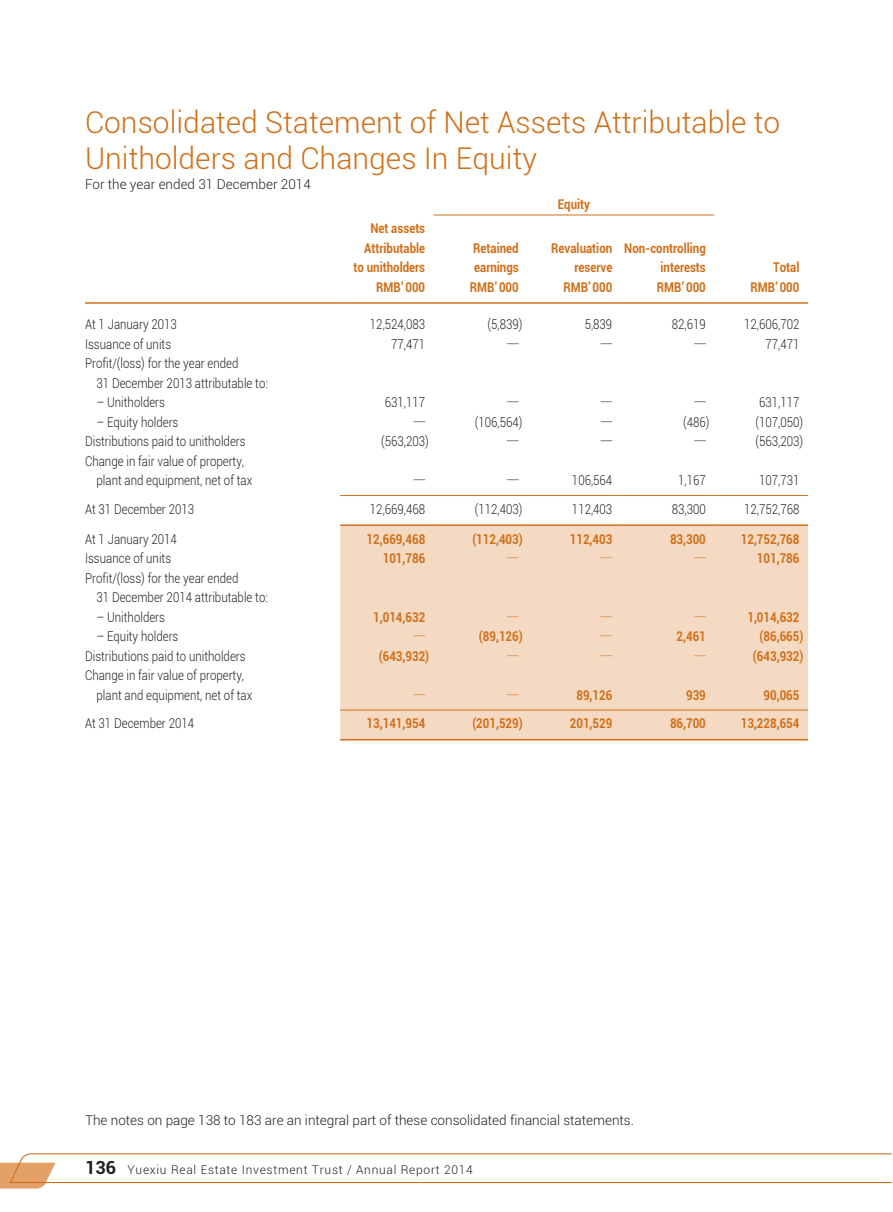
<style>
.page{position:relative;width:893px;height:1212px;background:#fff}
.page>*{position:absolute;margin:0;border:0;box-sizing:border-box;transform-origin:0 0}
.t1{font:300 30px/36px "Roboto";color:#d06f18}
._1__內文{font:300 13.5px "Roboto";color:#231f20;scale:.85 1}
._1__內文-2{font:700 13.5px "Roboto";color:#d06f18;scale:.85 1}
._1__內文-3{font:300 13.5px "Roboto";color:#231f20}
._1__內文-4{font:300 13.5px "M Hei HK";color:#231f20;scale:.85 1}
._1__內文-5{font:700 13.5px "M Hei HK";color:#d06f18;scale:.85 1}
.t2{font:300 12px "Roboto";letter-spacing:.06em;color:#231f20}
.s1{font-weight:700;font-size:18px}
</style>
<div class="page">
<svg style="left:0;top:1153px;width:892px;height:35px"></svg>
<div style="left:340px;top:526px;width:468px;height:213px;background:#f5dac3"></div>
<hr style="left:434px;top:215px;width:280px;height:1px;background:#d06f18">
<hr style="left:85px;top:302px;width:255px;height:2px;background:#d06f18">
<hr style="left:340px;top:302px;width:94px;height:2px;background:#d06f18">
<hr style="left:434px;top:302px;width:93px;height:2px;background:#d06f18">
<hr style="left:527px;top:302px;width:94px;height:2px;background:#d06f18">
<hr style="left:621px;top:302px;width:93px;height:2px;background:#d06f18">
<hr style="left:714px;top:302px;width:94px;height:2px;background:#d06f18">
<hr style="left:340px;top:495px;width:94px;height:1px;background:#d06f18">
<hr style="left:434px;top:495px;width:93px;height:1px;background:#d06f18">
<hr style="left:527px;top:495px;width:94px;height:1px;background:#d06f18">
<hr style="left:621px;top:495px;width:93px;height:1px;background:#d06f18">
<hr style="left:714px;top:495px;width:94px;height:1px;background:#d06f18">
<hr style="left:340px;top:524px;width:94px;height:2px;background:#d06f18">
<hr style="left:434px;top:524px;width:93px;height:2px;background:#d06f18">
<hr style="left:527px;top:524px;width:94px;height:2px;background:#d06f18">
<hr style="left:621px;top:524px;width:93px;height:2px;background:#d06f18">
<hr style="left:714px;top:524px;width:94px;height:2px;background:#d06f18">
<hr style="left:340px;top:710px;width:94px;height:1px;background:#d06f18">
<hr style="left:434px;top:710px;width:93px;height:1px;background:#d06f18">
<hr style="left:527px;top:710px;width:94px;height:1px;background:#d06f18">
<hr style="left:621px;top:710px;width:93px;height:1px;background:#d06f18">
<hr style="left:714px;top:710px;width:94px;height:1px;background:#d06f18">
<hr style="left:340px;top:739px;width:94px;height:1px;background:#d06f18">
<hr style="left:434px;top:739px;width:93px;height:1px;background:#d06f18">
<hr style="left:527px;top:739px;width:94px;height:1px;background:#d06f18">
<hr style="left:621px;top:739px;width:93px;height:1px;background:#d06f18">
<hr style="left:714px;top:739px;width:94px;height:1px;background:#d06f18">
<h1 class="t1" style="left:85px;top:103px;width:697px">Consolidated Statement of Net Assets Attributable to<br>Unitholders and Changes In Equity</h1>
<p class="_1__內文-3" style="left:85px;top:174px;width:227px">For the year ended 31 December 2014</p>
<p class="_1__內文-2" style="left:558px;top:195px;width:39px">Equity</p>
<p class="_1__內文-2" style="left:370px;top:219px;width:66px">Net assets</p>
<p class="_1__內文-2" style="left:364px;top:238px;width:73px">Attributable</p>
<p class="_1__內文-2" style="left:353px;top:258px;width:86px">to unitholders</p>
<p class="_1__內文-2" style="left:473px;top:238px;width:55px">Retained</p>
<p class="_1__內文-2" style="left:474px;top:258px;width:54px">earnings</p>
<p class="_1__內文-2" style="left:551px;top:238px;width:73px">Revaluation</p>
<p class="_1__內文-2" style="left:574px;top:258px;width:46px">reserve</p>
<p class="_1__內文-2" style="left:624px;top:238px;width:97px">Non-controlling</p>
<p class="_1__內文-2" style="left:660px;top:258px;width:55px">interests</p>
<p class="_1__內文-2" style="left:773px;top:258px;width:32px">Total</p>
<p class="_1__內文-2" style="left:376px;top:277px;width:59px">RMB’000</p>
<p class="_1__內文-2" style="left:470px;top:277px;width:59px">RMB’000</p>
<p class="_1__內文-2" style="left:563px;top:277px;width:59px">RMB’000</p>
<p class="_1__內文-2" style="left:657px;top:277px;width:59px">RMB’000</p>
<p class="_1__內文-2" style="left:750px;top:277px;width:59px">RMB’000</p>
<p class="_1__內文" style="left:85px;top:315px;width:110px">At 1 January 2013</p>
<p class="_1__內文" style="left:370px;top:315px;width:66px">12,524,083</p>
<p class="_1__內文" style="left:488px;top:315px;width:42px">(5,839)</p>
<p class="_1__內文" style="left:585px;top:315px;width:34px">5,839</p>
<p class="_1__內文" style="left:672px;top:315px;width:41px">82,619</p>
<p class="_1__內文" style="left:744px;top:315px;width:66px">12,606,702</p>
<p class="_1__內文" style="left:85px;top:334px;width:103px">Issuance of units</p>
<p class="_1__內文" style="left:391px;top:334px;width:41px">77,471</p>
<p class="_1__內文-4" style="left:507px;top:337px;width:15px">—</p>
<p class="_1__內文-4" style="left:601px;top:337px;width:15px">—</p>
<p class="_1__內文-4" style="left:694px;top:337px;width:15px">—</p>
<p class="_1__內文" style="left:765px;top:334px;width:41px">77,471</p>
<p class="_1__內文" style="left:85px;top:354px;width:182px">Profit/(loss) for the year ended</p>
<p class="_1__內文" style="left:97px;top:373px;width:203px">31 December 2013 attributable to:</p>
<p class="_1__內文" style="left:97px;top:393px;width:82px">– Unitholders</p>
<p class="_1__內文" style="left:385px;top:393px;width:49px">631,117</p>
<p class="_1__內文-4" style="left:507px;top:395px;width:15px">—</p>
<p class="_1__內文-4" style="left:601px;top:395px;width:15px">—</p>
<p class="_1__內文-4" style="left:694px;top:395px;width:15px">—</p>
<p class="_1__內文" style="left:759px;top:393px;width:49px">631,117</p>
<p class="_1__內文" style="left:97px;top:412px;width:98px">– Equity holders</p>
<p class="_1__內文-4" style="left:414px;top:415px;width:15px">—</p>
<p class="_1__內文" style="left:475px;top:412px;width:57px">(106,564)</p>
<p class="_1__內文-4" style="left:601px;top:415px;width:15px">—</p>
<p class="_1__內文" style="left:683px;top:412px;width:32px">(486)</p>
<p class="_1__內文" style="left:755px;top:412px;width:57px">(107,050)</p>
<p class="_1__內文" style="left:85px;top:432px;width:190px">Distributions paid to unitholders</p>
<p class="_1__內文" style="left:381px;top:432px;width:57px">(563,203)</p>
<p class="_1__內文-4" style="left:507px;top:434px;width:15px">—</p>
<p class="_1__內文-4" style="left:601px;top:434px;width:15px">—</p>
<p class="_1__內文-4" style="left:694px;top:434px;width:15px">—</p>
<p class="_1__內文" style="left:755px;top:432px;width:57px">(563,203)</p>
<p class="_1__內文" style="left:85px;top:451px;width:189px">Change in fair value of property,</p>
<p class="_1__內文" style="left:97px;top:471px;width:185px">plant and equipment, net of tax</p>
<p class="_1__內文-4" style="left:414px;top:473px;width:15px">—</p>
<p class="_1__內文-4" style="left:507px;top:473px;width:15px">—</p>
<p class="_1__內文" style="left:572px;top:471px;width:49px">106,564</p>
<p class="_1__內文" style="left:678px;top:471px;width:34px">1,167</p>
<p class="_1__內文" style="left:759px;top:471px;width:49px">107,731</p>
<p class="_1__內文" style="left:85px;top:499px;width:130px">At 31 December 2013</p>
<p class="_1__內文" style="left:370px;top:499px;width:66px">12,669,468</p>
<p class="_1__內文" style="left:475px;top:499px;width:57px">(112,403)</p>
<p class="_1__內文" style="left:572px;top:499px;width:49px">112,403</p>
<p class="_1__內文" style="left:672px;top:499px;width:41px">83,300</p>
<p class="_1__內文" style="left:744px;top:499px;width:66px">12,752,768</p>
<p class="_1__內文" style="left:85px;top:529px;width:110px">At 1 January 2014</p>
<p class="_1__內文-2" style="left:367px;top:529px;width:70px">12,669,468</p>
<p class="_1__內文-2" style="left:472px;top:529px;width:61px">(112,403)</p>
<p class="_1__內文-2" style="left:570px;top:529px;width:51px">112,403</p>
<p class="_1__內文-2" style="left:670px;top:529px;width:44px">83,300</p>
<p class="_1__內文-2" style="left:741px;top:529px;width:70px">12,752,768</p>
<p class="_1__內文" style="left:85px;top:549px;width:103px">Issuance of units</p>
<p class="_1__內文-2" style="left:383px;top:549px;width:51px">101,786</p>
<p class="_1__內文-5" style="left:507px;top:548px;width:15px">—</p>
<p class="_1__內文-5" style="left:601px;top:548px;width:15px">—</p>
<p class="_1__內文-5" style="left:694px;top:548px;width:15px">—</p>
<p class="_1__內文-2" style="left:757px;top:549px;width:51px">101,786</p>
<p class="_1__內文" style="left:85px;top:568px;width:182px">Profit/(loss) for the year ended</p>
<p class="_1__內文" style="left:97px;top:588px;width:203px">31 December 2014 attributable to:</p>
<p class="_1__內文" style="left:97px;top:607px;width:82px">– Unitholders</p>
<p class="_1__內文-2" style="left:373px;top:607px;width:63px">1,014,632</p>
<p class="_1__內文-5" style="left:507px;top:607px;width:15px">—</p>
<p class="_1__內文-5" style="left:601px;top:607px;width:15px">—</p>
<p class="_1__內文-5" style="left:694px;top:607px;width:15px">—</p>
<p class="_1__內文-2" style="left:747px;top:607px;width:63px">1,014,632</p>
<p class="_1__內文" style="left:97px;top:627px;width:98px">– Equity holders</p>
<p class="_1__內文-5" style="left:414px;top:626px;width:15px">—</p>
<p class="_1__內文-2" style="left:479px;top:627px;width:53px">(89,126)</p>
<p class="_1__內文-5" style="left:601px;top:626px;width:15px">—</p>
<p class="_1__內文-2" style="left:677px;top:627px;width:36px">2,461</p>
<p class="_1__內文-2" style="left:760px;top:627px;width:53px">(86,665)</p>
<p class="_1__內文" style="left:85px;top:646px;width:190px">Distributions paid to unitholders</p>
<p class="_1__內文-2" style="left:379px;top:646px;width:61px">(643,932)</p>
<p class="_1__內文-5" style="left:507px;top:646px;width:15px">—</p>
<p class="_1__內文-5" style="left:601px;top:646px;width:15px">—</p>
<p class="_1__內文-5" style="left:694px;top:646px;width:15px">—</p>
<p class="_1__內文-2" style="left:753px;top:646px;width:61px">(643,932)</p>
<p class="_1__內文" style="left:85px;top:666px;width:189px">Change in fair value of property,</p>
<p class="_1__內文" style="left:97px;top:685px;width:185px">plant and equipment, net of tax</p>
<p class="_1__內文-5" style="left:414px;top:685px;width:15px">—</p>
<p class="_1__內文-5" style="left:507px;top:685px;width:15px">—</p>
<p class="_1__內文-2" style="left:576px;top:685px;width:44px">89,126</p>
<p class="_1__內文-2" style="left:686px;top:685px;width:25px">939</p>
<p class="_1__內文-2" style="left:763px;top:685px;width:44px">90,065</p>
<p class="_1__內文" style="left:85px;top:714px;width:130px">At 31 December 2014</p>
<p class="_1__內文-2" style="left:367px;top:714px;width:70px">13,141,954</p>
<p class="_1__內文-2" style="left:472px;top:714px;width:61px">(201,529)</p>
<p class="_1__內文-2" style="left:570px;top:714px;width:51px">201,529</p>
<p class="_1__內文-2" style="left:670px;top:714px;width:44px">86,700</p>
<p class="_1__內文-2" style="left:741px;top:714px;width:70px">13,228,654</p>
<p class="_1__內文-3" style="left:85px;top:1111px;width:550px">The notes on page 138 to 183 are an integral part of these consolidated financial statements.</p>
<p class="t2" style="left:85px;top:1161px;width:389px"><span class="s1">136</span> Yuexiu Real Estate Investment Trust / Annual Report 2014</p>
</div>
